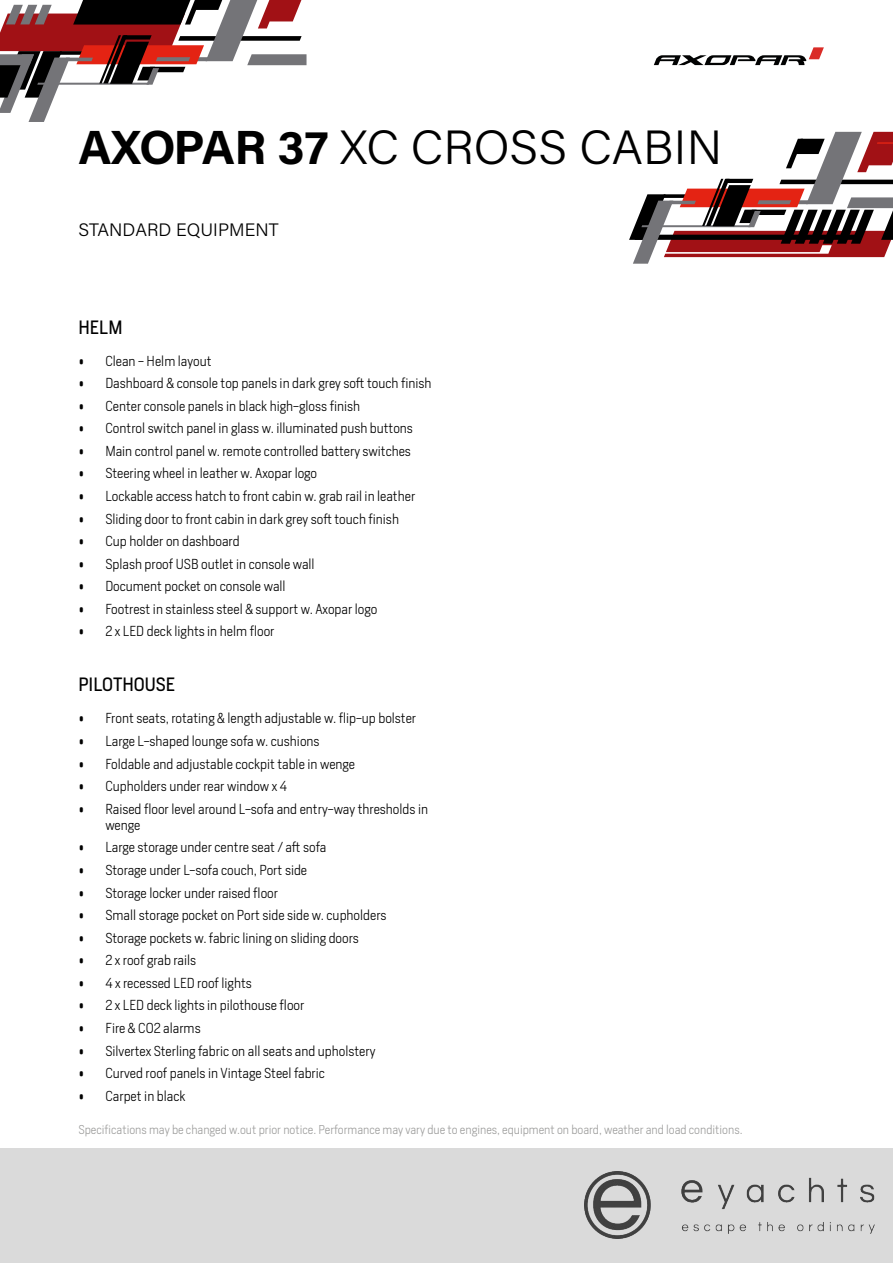
<style>
.page{position:relative;width:893px;height:1263px;background:#fff}
.page>*{position:absolute;margin:0;border:0;box-sizing:border-box;transform-origin:0 0}
.t1{font:300 48px "Acumin Pro";color:#000}
.t2{font:300 18px "Acumin Pro";color:#000}
.t3{font:18px "Heron Sans";color:#000}
.t4{font:300 13.5px/16.2px "Heron Sans";color:#000}
.t5{font:300 12px "Heron Sans";color:#9d9d9c}
.s1{font-weight:700}
</style>
<div class="page">
<svg style="left:654px;top:47px;width:170px;height:18px"></svg>
<div style="left:0;top:1148px;width:893px;height:115px;background:#dadada"></div>
<svg style="left:629px;top:132px;width:264px;height:132px"></svg>
<svg style="left:0;top:0;width:307px;height:122px"></svg>
<img style="left:584px;top:1172px;width:291px;height:66px">
<h1 class="t1" style="left:78px;top:114px;width:645px"><span class="s1">AXOPAR 37</span> XC CROSS CABIN</h1>
<h2 class="t2" style="left:78px;top:218px;width:202px">STANDARD EQUIPMENT</h2>
<h2 class="t3" style="left:78px;top:316px;width:46px">HELM</h2>
<p class="t4" style="left:78px;top:352px;width:135px">• Clean - Helm layout</p>
<p class="t4" style="left:78px;top:375px;width:355px">• Dashboard &amp; console top panels in dark grey soft touch finish</p>
<p class="t4" style="left:78px;top:397px;width:283px">• Center console panels in black high-gloss finish</p>
<p class="t4" style="left:78px;top:420px;width:336px">• Control switch panel in glass w. illuminated push buttons</p>
<p class="t4" style="left:78px;top:443px;width:334px">• Main control panel w. remote controlled battery switches</p>
<p class="t4" style="left:78px;top:465px;width:240px">• Steering wheel in leather w. Axopar logo</p>
<p class="t4" style="left:78px;top:488px;width:338px">• Lockable access hatch to front cabin w. grab rail in leather</p>
<p class="t4" style="left:78px;top:510px;width:322px">• Sliding door to front cabin in dark grey soft touch finish</p>
<p class="t4" style="left:78px;top:533px;width:163px">• Cup holder on dashboard</p>
<p class="t4" style="left:78px;top:555px;width:238px">• Splash proof USB outlet in console wall</p>
<p class="t4" style="left:78px;top:578px;width:209px">• Document pocket on console wall</p>
<p class="t4" style="left:78px;top:601px;width:301px">• Footrest in stainless steel &amp; support w. Axopar logo</p>
<p class="t4" style="left:78px;top:623px;width:198px">• 2 x LED deck lights in helm floor</p>
<h2 class="t3" style="left:78px;top:672px;width:99px">PILOTHOUSE</h2>
<p class="t4" style="left:78px;top:710px;width:339px">• Front seats, rotating &amp; length adjustable w. flip-up bolster</p>
<p class="t4" style="left:78px;top:733px;width:243px">• Large L-shaped lounge sofa w. cushions</p>
<p class="t4" style="left:78px;top:755px;width:278px">• Foldable and adjustable cockpit table in wenge</p>
<p class="t4" style="left:78px;top:778px;width:210px">• Cupholders under rear window x 4</p>
<p class="t4" style="left:105px;top:800px;width:324px;text-indent:-27px">• Raised floor level around L-sofa and entry-way thresholds in wenge</p>
<p class="t4" style="left:78px;top:839px;width:249px">• Large storage under centre seat / aft sofa</p>
<p class="t4" style="left:78px;top:862px;width:230px">• Storage under L-sofa couch, Port side</p>
<p class="t4" style="left:78px;top:884px;width:201px">• Storage locker under raised floor</p>
<p class="t4" style="left:78px;top:907px;width:310px">• Small storage pocket on Port side side w. cupholders</p>
<p class="t4" style="left:78px;top:929px;width:282px">• Storage pockets w. fabric lining on sliding doors</p>
<p class="t4" style="left:78px;top:952px;width:119px">• 2 x roof grab rails</p>
<p class="t4" style="left:78px;top:974px;width:175px">• 4 x recessed LED roof lights</p>
<p class="t4" style="left:78px;top:997px;width:228px">• 2 x LED deck lights in pilothouse floor</p>
<p class="t4" style="left:78px;top:1020px;width:124px">• Fire &amp; CO2 alarms</p>
<p class="t4" style="left:78px;top:1042px;width:299px">• Silvertex Sterling fabric on all seats and upholstery</p>
<p class="t4" style="left:78px;top:1065px;width:248px">• Curved roof panels in Vintage Steel fabric</p>
<p class="t4" style="left:78px;top:1087px;width:109px">• Carpet in black</p>
<p class="t5" style="left:78px;top:1122px;width:666px">Specifications may be changed w.out prior notice. Performance may vary due to engines, equipment on board, weather and load conditions.</p>
</div>
